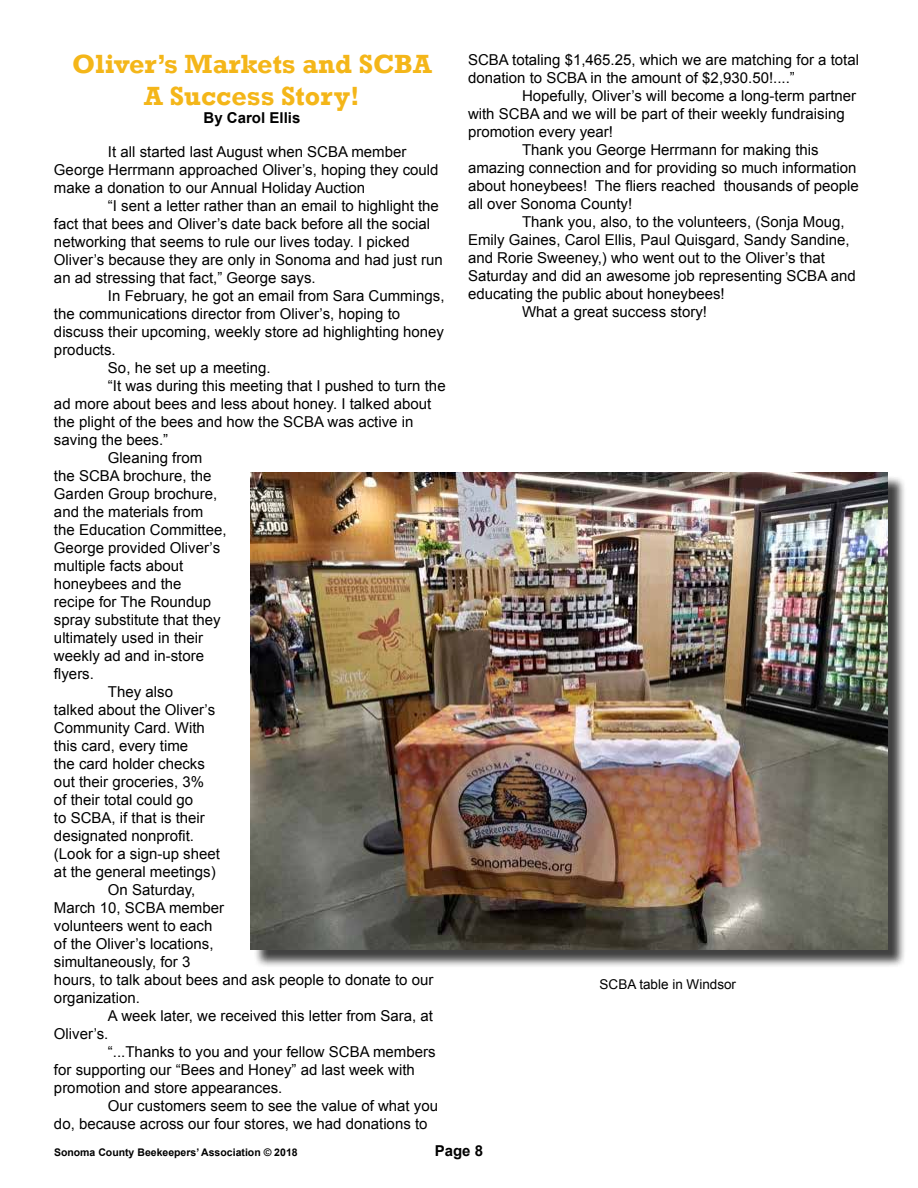
<style>
.page{position:relative;width:918px;height:1188px;background:#fff}
.page>*{position:absolute;margin:0;border:0;box-sizing:border-box;transform-origin:0 0}
.t1{font:700 27px/32.4px "Rockwell";color:#f4b619;text-align:center}
.t2{font:15px/18px "Arial";color:#000}
.t3{font:700 15px "Arial";color:#000}
.t4{font:13.5px "Arial";color:#000}
.t5{font:700 10.5px "Arial";color:#000}
</style>
<div class="page">
<div style="left:253px;top:475px;width:654px;height:494px;background:#000;opacity:.75"></div>
<img style="left:251px;top:473px;width:637px;height:477px">
<h1 class="t1" style="left:72px;top:47px;width:361px">Oliver’s Markets and SCBA<br>A Success Story!</h1>
<p class="t3" style="left:204px;top:107px;width:98px">By Carol Ellis</p>
<p class="t2" style="left:54px;top:143px;width:386px;text-indent:54px">It all started last August when SCBA member<br>George Herrmann approached Oliver’s, hoping they could make a donation to our Annual Holiday Auction</p>
<p class="t2" style="left:54px;top:197px;width:390px;text-indent:54px">“I sent a letter rather than an email to highlight the fact that bees and Oliver’s date back before all the social networking that seems to rule our lives today. I picked Oliver’s because they are only in Sonoma and had just run an ad stressing that fact,” George says.</p>
<p class="t2" style="left:108px;top:287px;width:338px">In February, he got an email from Sara Cummings,</p>
<p class="t2" style="left:54px;top:305px;width:348px">the communications director from Oliver’s, hoping to</p>
<p class="t2" style="left:54px;top:323px;width:392px">discuss their upcoming, weekly store ad highlighting honey</p>
<p class="t2" style="left:54px;top:341px;width:63px">products.</p>
<p class="t2" style="left:108px;top:359px;width:164px">So, he set up a meeting.</p>
<p class="t2" style="left:108px;top:377px;width:339px">“It was during this meeting that I pushed to turn the</p>
<p class="t2" style="left:54px;top:395px;width:379px">ad more about bees and less about honey. I talked about</p>
<p class="t2" style="left:54px;top:413px;width:361px">the plight of the bees and how the SCBA was active in</p>
<p class="t2" style="left:54px;top:431px;width:116px">saving the bees.”</p>
<p class="t2" style="left:108px;top:449px;width:96px">Gleaning from</p>
<p class="t2" style="left:54px;top:467px;width:159px">the SCBA brochure, the</p>
<p class="t2" style="left:54px;top:485px;width:165px">Garden Group brochure,</p>
<p class="t2" style="left:54px;top:503px;width:151px">and the materials from</p>
<p class="t2" style="left:54px;top:521px;width:174px">the Education Committee,</p>
<p class="t2" style="left:54px;top:539px;width:168px">George provided Oliver’s</p>
<p class="t2" style="left:54px;top:557px;width:131px">multiple facts about</p>
<p class="t2" style="left:54px;top:575px;width:129px">honeybees and the</p>
<p class="t2" style="left:54px;top:593px;width:159px">recipe for The Roundup</p>
<p class="t2" style="left:54px;top:611px;width:168px">spray substitute that they</p>
<p class="t2" style="left:54px;top:629px;width:151px">ultimately used in their</p>
<p class="t2" style="left:54px;top:647px;width:152px">weekly ad and in-store</p>
<p class="t2" style="left:54px;top:665px;width:42px">flyers.</p>
<p class="t2" style="left:108px;top:683px;width:67px">They also</p>
<p class="t2" style="left:54px;top:701px;width:163px">talked about the Oliver’s</p>
<p class="t2" style="left:54px;top:719px;width:152px">Community Card. With</p>
<p class="t2" style="left:54px;top:737px;width:136px">this card, every time</p>
<p class="t2" style="left:54px;top:755px;width:152px">the card holder checks</p>
<p class="t2" style="left:54px;top:773px;width:152px">out their groceries, 3%</p>
<p class="t2" style="left:54px;top:791px;width:141px">of their total could go</p>
<p class="t2" style="left:54px;top:809px;width:152px">to SCBA, if that is their</p>
<p class="t2" style="left:54px;top:827px;width:142px">designated nonprofit.</p>
<p class="t2" style="left:54px;top:845px;width:167px">(Look for a sign-up sheet</p>
<p class="t2" style="left:54px;top:863px;width:163px">at the general meetings)</p>
<p class="t2" style="left:108px;top:881px;width:89px">On Saturday,</p>
<p class="t2" style="left:54px;top:899px;width:172px">March 10, SCBA member</p>
<p class="t2" style="left:54px;top:917px;width:160px">volunteers went to each</p>
<p class="t2" style="left:54px;top:935px;width:161px">of the Oliver’s locations,</p>
<p class="t2" style="left:54px;top:953px;width:138px">simultaneously, for 3</p>
<p class="t2" style="left:54px;top:971px;width:381px">hours, to talk about bees and ask people to donate to our</p>
<p class="t2" style="left:54px;top:989px;width:87px">organization.</p>
<p class="t2" style="left:108px;top:1007px;width:327px">A week later, we received this letter from Sara, at</p>
<p class="t2" style="left:54px;top:1025px;width:56px">Oliver’s.</p>
<p class="t2" style="left:108px;top:1043px;width:329px">“...Thanks to you and your fellow SCBA members</p>
<p class="t2" style="left:54px;top:1061px;width:362px">for supporting our “Bees and Honey” ad last week with</p>
<p class="t2" style="left:54px;top:1079px;width:230px">promotion and store appearances.</p>
<p class="t2" style="left:108px;top:1097px;width:332px">Our customers seem to see the value of what you</p>
<p class="t2" style="left:54px;top:1115px;width:375px">do, because across our four stores, we had donations to</p>
<p class="t2" style="left:468px;top:51px;width:393px">SCBA totaling $1,465.25, which we are matching for a total donation to SCBA in the amount of $2,930.50!....”</p>
<p class="t2" style="left:522px;top:87px;width:336px">Hopefully, Oliver’s will become a long-term partner</p>
<p class="t2" style="left:468px;top:105px;width:378px">with SCBA and we will be part of their weekly fundraising</p>
<p class="t2" style="left:468px;top:123px;width:147px">promotion every year!</p>
<p class="t2" style="left:522px;top:141px;width:298px">Thank you George Herrmann for making this</p>
<p class="t2" style="left:468px;top:159px;width:390px">amazing connection and for providing so much information</p>
<p class="t2" style="left:468px;top:177px;width:392px">about honeybees! The fliers reached thousands of people</p>
<p class="t2" style="left:468px;top:195px;width:166px">all over Sonoma County!</p>
<p class="t2" style="left:522px;top:213px;width:324px">Thank you, also, to the volunteers, (Sonja Moug,</p>
<p class="t2" style="left:468px;top:231px;width:383px">Emily Gaines, Carol Ellis, Paul Quisgard, Sandy Sandine,</p>
<p class="t2" style="left:468px;top:249px;width:358px">and Rorie Sweeney,) who went out to the Oliver’s that</p>
<p class="t2" style="left:468px;top:267px;width:389px">Saturday and did an awesome job representing SCBA and</p>
<p class="t2" style="left:468px;top:285px;width:258px">educating the public about honeybees!</p>
<p class="t2" style="left:522px;top:303px;width:187px">What a great success story!</p>
<p class="t4" style="left:600px;top:975px;width:138px">SCBA table in Windsor</p>
<p class="t5" style="left:54px;top:1145px;width:245px">Sonoma County Beekeepers’ Association © 2018</p>
<p class="t3" style="left:435px;top:1140px;width:50px">Page 8</p>
</div>
